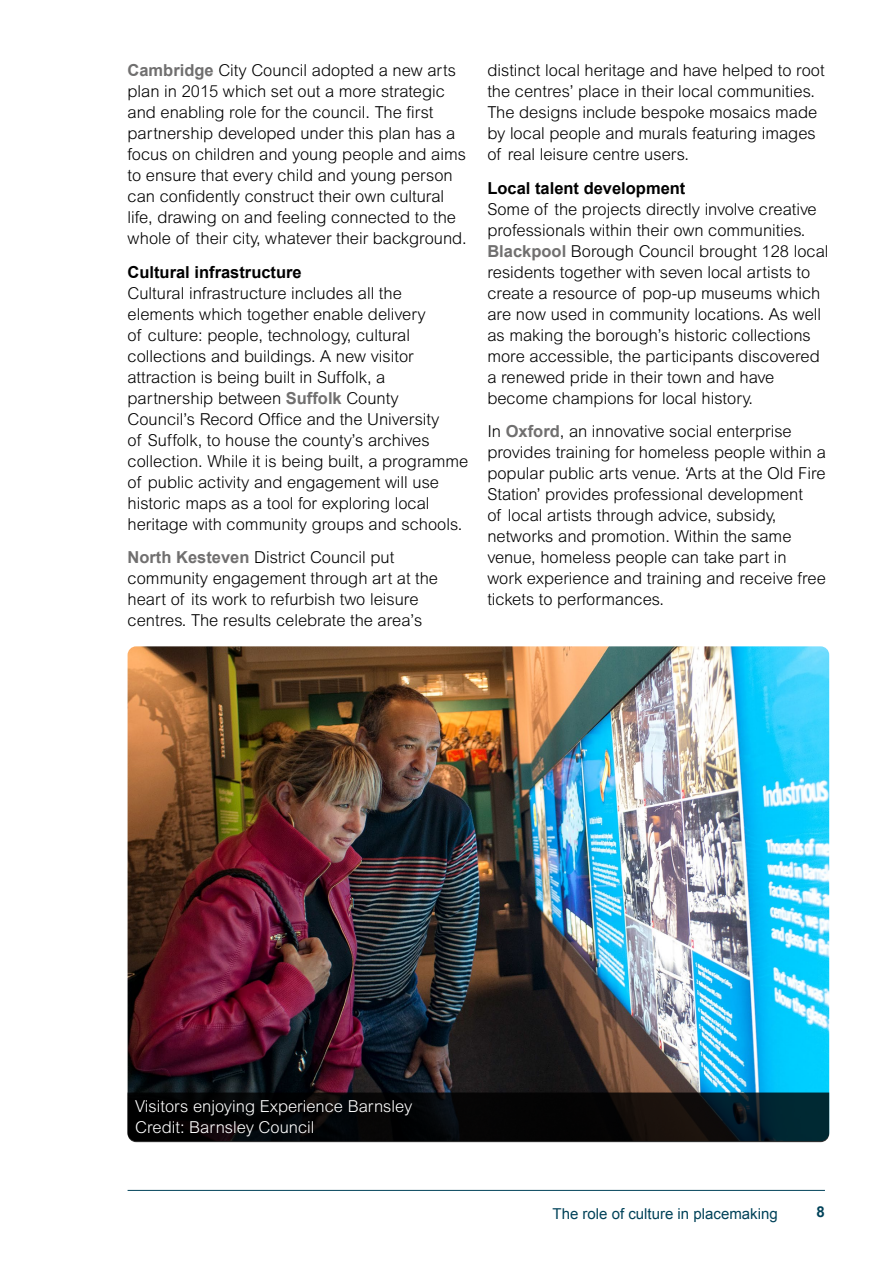
<style>
.page{position:relative;width:893px;height:1263px;background:#fff}
.page>*{position:absolute;margin:0;border:0;box-sizing:border-box;transform-origin:0 0}
.A4_Body{font:300 16.5px/21px "Arial MT Std";color:#000}
.A4_Body-2{font:300 16.5px/21px "Arial MT Std";color:#fff}
.A4_Minor_subhead{font:700 16.5px "Arial";color:#000}
.t1{font:15px "Arial";color:#004259}
.t2{font:700 15px "Arial";color:#004259}
.s1{font-family:"Arial";font-weight:700;color:#706f6f}
</style>
<div class="page">
<hr style="left:128px;top:1190px;width:697px;height:1px;background:#004259">
<img style="left:128px;top:646px;width:701px;height:446px">
<svg style="left:128px;top:1092px;width:701px;height:50px;background:#070c0e"></svg>
<p class="A4_Body" style="left:128px;top:59px;width:341px"><span class="s1">Cambridge</span> City Council adopted a new arts plan in 2015 which set out a more strategic and enabling role for the council. The first partnership developed under this plan has a focus on children and young people and aims to ensure that every child and young person can confidently construct their own cultural life, drawing on and feeling connected to the whole of their city, whatever their background.</p>
<p class="A4_Minor_subhead" style="left:128px;top:261px;width:176px">Cultural infrastructure</p>
<p class="A4_Body" style="left:128px;top:282px;width:342px">Cultural infrastructure includes all the elements which together enable delivery<br>of culture: people, technology, cultural collections and buildings. A new visitor attraction is being built in Suffolk, a partnership between <span class="s1">Suffolk</span> County Council’s Record Office and the University<br>of Suffolk, to house the county’s archives collection. While it is being built, a programme of public activity and engagement will use historic maps as a tool for exploring local heritage with community groups and schools.</p>
<p class="A4_Body" style="left:128px;top:547px;width:312px"><span class="s1">North Kesteven</span> District Council put community engagement through art at the heart of its work to refurbish two leisure centres. The results celebrate the area’s</p>
<p class="A4_Body" style="left:487px;top:59px;width:339px">distinct local heritage and have helped to root the centres’ place in their local communities.<br>The designs include bespoke mosaics made by local people and murals featuring images of real leisure centre users.</p>
<p class="A4_Minor_subhead" style="left:487px;top:177px;width:200px">Local talent development</p>
<p class="A4_Body" style="left:487px;top:198px;width:343px">Some of the projects directly involve creative professionals within their own communities.<br><span class="s1">Blackpool</span> Borough Council brought 128 local residents together with seven local artists to create a resource of pop-up museums which are now used in community locations. As well as making the borough’s historic collections more accessible, the participants discovered a renewed pride in their town and have become champions for local history.</p>
<p class="A4_Body" style="left:487px;top:421px;width:340px">In <span class="s1">Oxford</span>, an innovative social enterprise provides training for homeless people within a popular public arts venue. ‘Arts at the Old Fire Station’ provides professional development<br>of local artists through advice, subsidy, networks and promotion. Within the same venue, homeless people can take part in<br>work experience and training and receive free tickets to performances.</p>
<p class="A4_Body-2" style="left:135px;top:1095px;width:279px">Visitors enjoying Experience Barnsley<br>Credit: Barnsley Council</p>
<p class="t1" style="left:553px;top:1203px;width:227px">The role of culture in placemaking</p>
<p class="t2" style="left:817px;top:1202px;width:10px">8</p>
</div>
